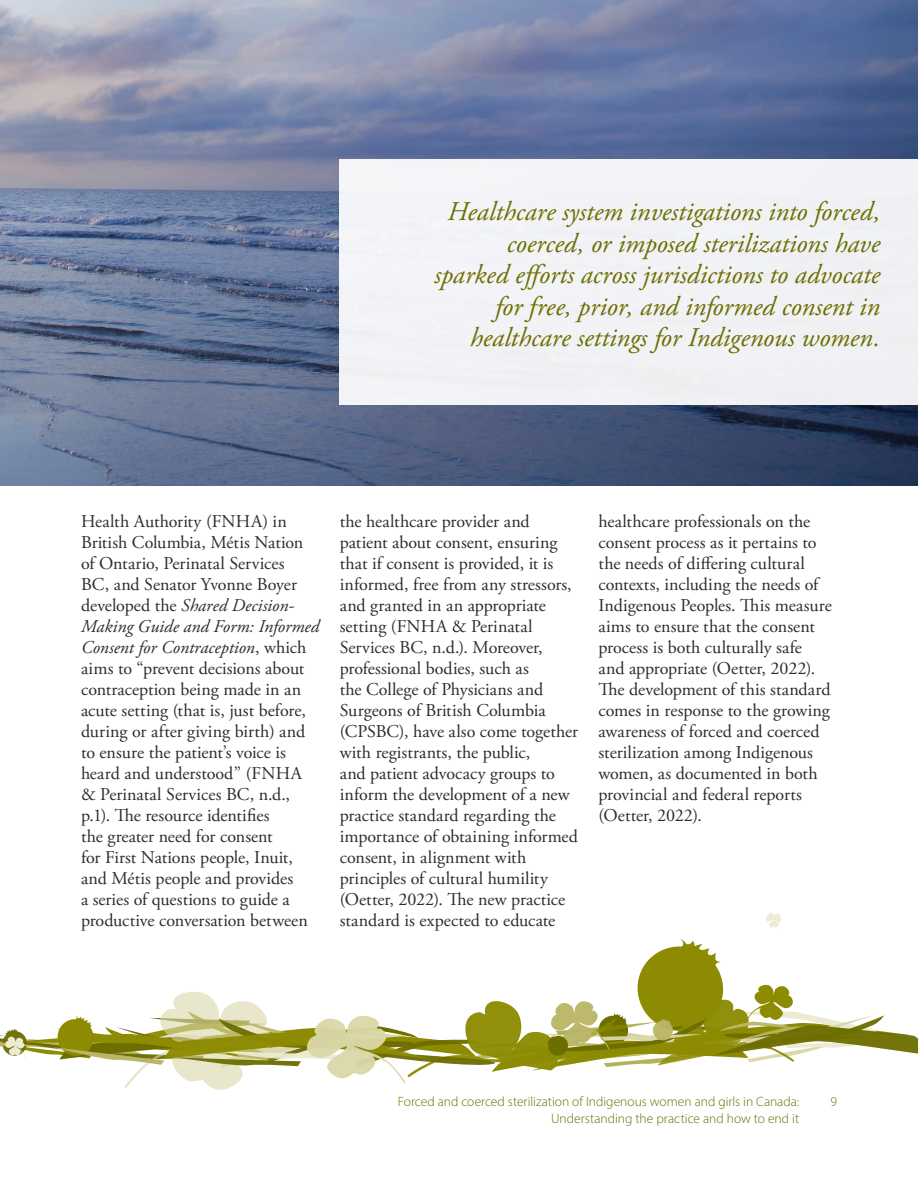
<style>
.page{position:relative;width:918px;height:1188px;background:#fff}
.page>*{position:absolute;margin:0;border:0;box-sizing:border-box;transform-origin:0 0}
.t1{font:italic 27px/31.5px "Adobe Garamond Pro";color:#6d6e00;text-align:right}
.t2{font:18px/21px "Adobe Garamond Pro";color:#2e2b2c}
.t3{font:300 13.5px "Myriad Pro";color:#6d6e00}
.s1{font-style:italic}
</style>
<div class="page">
<img style="left:0;top:0;width:918px;height:486px">
<div style="left:339px;top:160px;width:579px;height:245px;background:#f1f2f5"></div>
<svg style="left:766px;top:912px;width:17px;height:19px"></svg>
<svg style="left:0;top:939px;width:918px;height:151px"></svg>
<h1 class="t1" style="left:434px;top:197px;width:447px">Healthcare system investigations into forced, coerced, or imposed sterilizations have sparked efforts across jurisdictions to advocate for free, prior, and informed consent in healthcare settings for Indigenous women.</h1>
<p class="t2" style="left:81px;top:511px;width:240px">Health Authority (FNHA) in<br>British Columbia, Métis Nation of Ontario, Perinatal Services<br>BC, and Senator Yvonne Boyer developed the <span class="s1">Shared Decision-<br>Making Guide and Form: Informed<br>Consent for Contraception</span>, which aims to “prevent decisions about contraception being made in an acute setting (that is, just before, during or after giving birth) and to ensure the patient’s voice is heard and understood” (FNHA &amp; Perinatal Services BC, n.d., p.1). The resource identifies<br>the greater need for consent<br>for First Nations people, Inuit, and Métis people and provides<br>a series of questions to guide a productive conversation between</p>
<p class="t2" style="left:340px;top:511px;width:240px">the healthcare provider and patient about consent, ensuring that if consent is provided, it is informed, free from any stressors, and granted in an appropriate setting (FNHA &amp; Perinatal<br>Services BC, n.d.). Moreover, professional bodies, such as<br>the College of Physicians and<br>Surgeons of British Columbia (CPSBC), have also come together with registrants, the public,<br>and patient advocacy groups to inform the development of a new practice standard regarding the importance of obtaining informed consent, in alignment with principles of cultural humility (Oetter, 2022). The new practice standard is expected to educate</p>
<p class="t2" style="left:598px;top:511px;width:235px">healthcare professionals on the consent process as it pertains to the needs of differing cultural contexts, including the needs of<br>Indigenous Peoples. This measure aims to ensure that the consent process is both culturally safe and appropriate (Oetter, 2022).<br>The development of this standard comes in response to the growing awareness of forced and coerced sterilization among Indigenous women, as documented in both provincial and federal reports (Oetter, 2022).</p>
<p class="t3" style="left:398px;top:1094px;width:403px">Forced and coerced sterilization of Indigenous women and girls in Canada:</p>
<p class="t3" style="left:830px;top:1094px;width:8px">9</p>
<p class="t3" style="left:551px;top:1110px;width:249px">Understanding the practice and how to end it</p>
</div>
